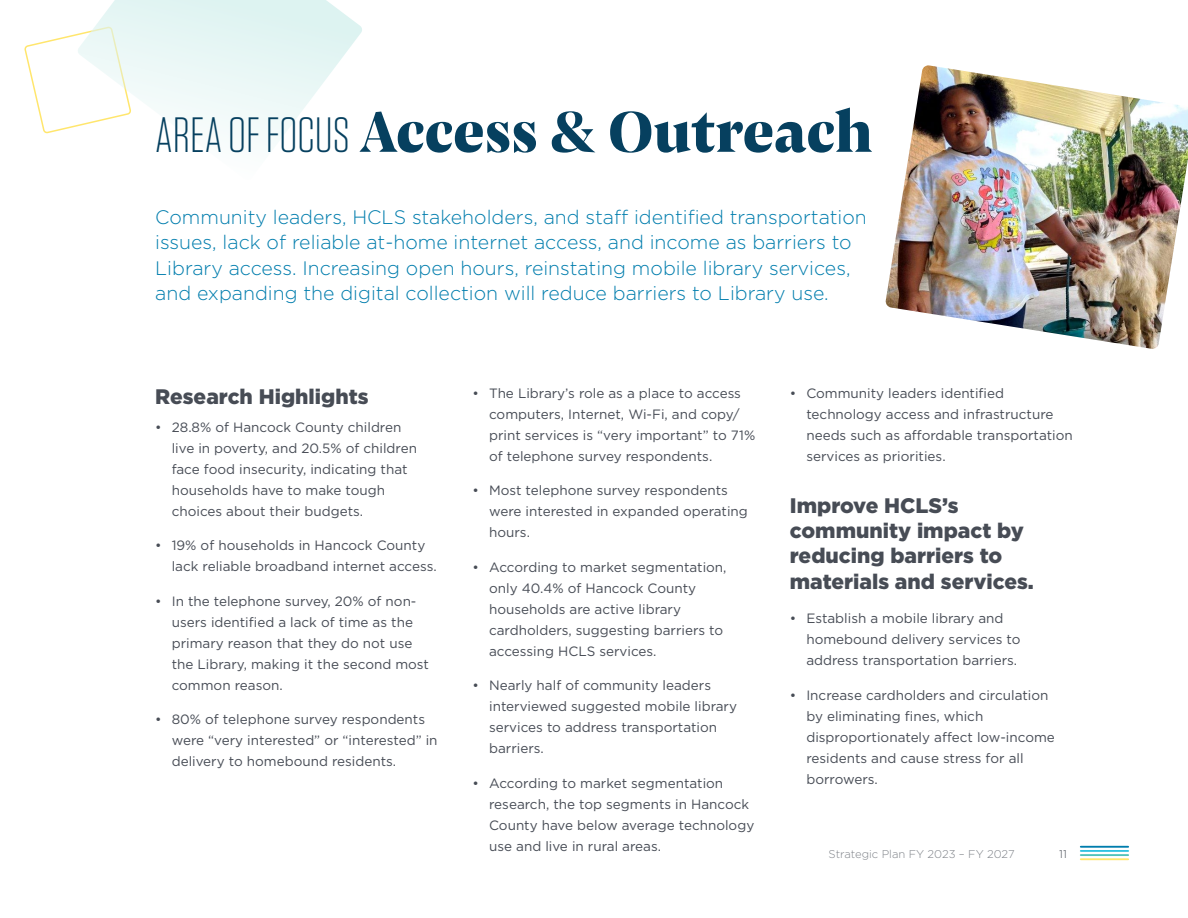
<style>
.page{position:relative;width:1188px;height:918px;background:#fff}
.page>*{position:absolute;margin:0;border:0;box-sizing:border-box;transform-origin:0 0}
.Header_1{font:800 60px "Pensum Display";color:#06405f}
.Header_2{font:900 21px/25.2px "Gotham";color:#474c55}
.t1{font:300 19.5px/25.5px "Gotham";color:#007dad}
.t2{font:13.5px/21px "Gotham";color:#474c55}
.t3{font:300 11.25px "Gotham";color:#7e8288}
.t4{font:300 11.25px "Gotham";color:#474c55}
.s1{font-family:"Tungsten";font-weight:300;font-size:49.5px}
</style>
<div class="page">
<hr style="left:1081px;top:846px;width:47px;height:2px;background:#007dad">
<hr style="left:1081px;top:850px;width:47px;height:2px;background:#31c2e1">
<hr style="left:1081px;top:854px;width:47px;height:2px;background:#53c2ba">
<hr style="left:1081px;top:858px;width:47px;height:2px;background:#ffe66d">
<svg style="left:25px;top:34px;width:52px;height:100px"></svg>
<svg style="left:77px;top:0;width:285px;height:140px;fill:#edf8f7"></svg>
<img style="left:885px;top:65px;width:303px;height:284px">
<p class="Header_1" style="left:155px;top:87px;width:719px"><span class="s1">AREA OF FOCUS</span> Access &amp; Outreach</p>
<p class="t1" style="left:155px;top:204px;width:713px">Community leaders, HCLS stakeholders, and staff identified transportation issues, lack of reliable at-home internet access, and income as barriers to Library access. Increasing open hours, reinstating mobile library services, and expanding the digital collection will reduce barriers to Library use.</p>
<p class="Header_2" style="left:155px;top:384px;width:215px">Research Highlights</p>
<p class="t2" style="left:172px;top:416px;width:247px;text-indent:-16px">• 28.8% of Hancock County children live in poverty, and 20.5% of children face food insecurity, indicating that households have to make tough choices about their budgets.</p>
<p class="t2" style="left:172px;top:535px;width:267px;text-indent:-16px">• 19% of households in Hancock County lack reliable broadband internet access.</p>
<p class="t2" style="left:172px;top:590px;width:259px;text-indent:-16px">• In the telephone survey, 20% of non&shy;users identified a lack of time as the primary reason that they do not use the Library, making it the second most common reason.</p>
<p class="t2" style="left:172px;top:709px;width:267px;text-indent:-16px">• 80% of telephone survey respondents were “very interested” or “interested” in delivery to homebound residents.</p>
<p class="t2" style="left:489px;top:382px;width:268px;text-indent:-16px">• The Library’s role as a place to access computers, Internet, Wi-Fi, and copy/ print services is “very important” to 71% of telephone survey respondents.</p>
<p class="t2" style="left:489px;top:480px;width:260px;text-indent:-16px">• Most telephone survey respondents were interested in expanded operating hours.</p>
<p class="t2" style="left:489px;top:556px;width:239px;text-indent:-16px">• According to market segmentation, only 40.4% of Hancock County households are active library cardholders, suggesting barriers to accessing HCLS services.</p>
<p class="t2" style="left:489px;top:675px;width:249px;text-indent:-16px">• Nearly half of community leaders interviewed suggested mobile library services to address transportation barriers.</p>
<p class="t2" style="left:489px;top:772px;width:267px;text-indent:-16px">• According to market segmentation research, the top segments in Hancock County have below average technology use and live in rural areas.</p>
<p class="t2" style="left:806px;top:382px;width:268px;text-indent:-16px">• Community leaders identified technology access and infrastructure needs such as affordable transportation services as priorities.</p>
<p class="Header_2" style="left:790px;top:493px;width:245px">Improve HCLS’s community impact by reducing barriers to materials and services.</p>
<p class="t2" style="left:806px;top:608px;width:216px;text-indent:-16px">• Establish a mobile library and homebound delivery services to address transportation barriers.</p>
<p class="t2" style="left:806px;top:684px;width:250px;text-indent:-16px">• Increase cardholders and circulation by eliminating fines, which disproportionately affect low-income residents and cause stress for all borrowers.</p>
<p class="t3" style="left:829px;top:847px;width:188px">Strategic Plan FY 2023 – FY 2027</p>
<p class="t4" style="left:1059px;top:847px;width:9px">11</p>
</div>
